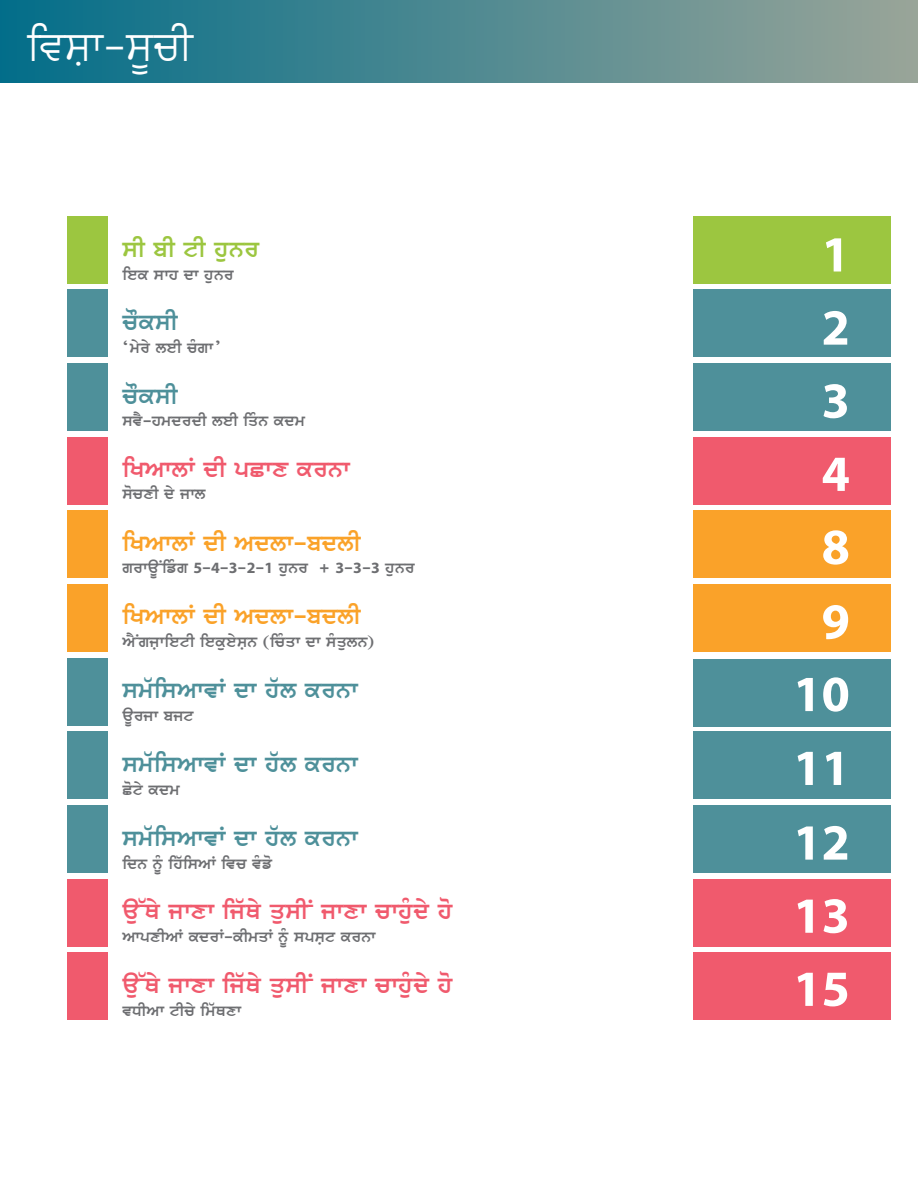
<style>
.page{position:relative;width:918px;height:1188px;background:#fff}
.page>*{position:absolute;margin:0;border:0;box-sizing:border-box;transform-origin:0 0}
.t1{font:700 51px "Myriad Pro";color:#fff}
.t2{font:43.5px "Samtol";color:#fff}
.t3{font:700 24px "Samtol";color:#f05a6d}
.t4{font:700 24px "Samtol";color:#4e909a}
.t5{font:700 24px "Samtol";color:#faa229}
.t6{font:700 24px "Samtol";color:#9cc640}
.t7{font:700 15.75px "Samtol";color:#6d6e71}
.s1{font-family:"Myriad Pro"}
</style>
<div class="page">
<div style="left:694px;top:216px;width:197px;height:68px;background:#9cc640"></div>
<div style="left:694px;top:290px;width:197px;height:67px;background:#4e909a"></div>
<div style="left:694px;top:511px;width:197px;height:67px;background:#faa229"></div>
<div style="left:694px;top:584px;width:197px;height:68px;background:#faa229"></div>
<div style="left:694px;top:659px;width:197px;height:68px;background:#4e909a"></div>
<div style="left:694px;top:731px;width:197px;height:68px;background:#4e909a"></div>
<div style="left:694px;top:805px;width:197px;height:68px;background:#4e909a"></div>
<div style="left:694px;top:879px;width:197px;height:67px;background:#f05a6d"></div>
<div style="left:694px;top:952px;width:197px;height:68px;background:#f05a6d"></div>
<div style="left:694px;top:363px;width:197px;height:68px;background:#4e909a"></div>
<div style="left:694px;top:437px;width:197px;height:68px;background:#f05a6d"></div>
<div style="left:68px;top:216px;width:40px;height:68px;background:#9cc640"></div>
<div style="left:68px;top:290px;width:40px;height:67px;background:#4e909a"></div>
<div style="left:68px;top:511px;width:40px;height:67px;background:#faa229"></div>
<div style="left:68px;top:584px;width:40px;height:68px;background:#faa229"></div>
<div style="left:68px;top:658px;width:40px;height:68px;background:#4e909a"></div>
<div style="left:68px;top:731px;width:40px;height:68px;background:#4e909a"></div>
<div style="left:68px;top:805px;width:40px;height:68px;background:#4e909a"></div>
<div style="left:68px;top:879px;width:40px;height:67px;background:#f05a6d"></div>
<div style="left:68px;top:952px;width:40px;height:68px;background:#f05a6d"></div>
<div style="left:0;top:0;width:918px;height:83px;background:linear-gradient(to right,#026d8a,#9aa599)"></div>
<div style="left:68px;top:363px;width:40px;height:68px;background:#4e909a"></div>
<div style="left:68px;top:437px;width:40px;height:68px;background:#f05a6d"></div>
<h2 class="t2" style="left:27px;top:20px;width:168px">IVSLF-SUCI</h2>
<h3 class="t6" style="left:122px;top:235px;width:138px">SI BI TI HUNR</h3>
<p class="t7" style="left:122px;top:265px;width:113px">IEK SFH DF HUNR</p>
<h3 class="t4" style="left:122px;top:308px;width:57px">COKSI</h3>
<p class="t7" style="left:122px;top:338px;width:100px">‘MYRYLEI CMGF’</p>
<h3 class="t4" style="left:122px;top:381px;width:57px">COKSI</h3>
<p class="t7" style="left:122px;top:411px;width:184px">SVY-HMDRDI LEI IQMN KDM</p>
<h3 class="t3" style="left:122px;top:454px;width:229px">IKAFLF DI PCFX KRNF</h3>
<p class="t7" style="left:122px;top:485px;width:85px">SOCXI DYJFL</p>
<h3 class="t5" style="left:122px;top:528px;width:240px">IKAFLF DI ADLF-BDLI</h3>
<p class="t7" style="left:122px;top:558px;width:294px">GRFAUNIZMG <span class="s1">5</span>-<span class="s1">4</span>-<span class="s1">3</span>-<span class="s1">2</span>-<span class="s1">1</span> HUNR + <span class="s1">3</span>-<span class="s1">3</span>-<span class="s1">3</span> HUNR</p>
<h3 class="t5" style="left:122px;top:602px;width:240px">IKAFLF DI ADLF-BDLI</h3>
<p class="t7" style="left:122px;top:632px;width:254px">AYNGJLFIETI IEKUEYSLN (ICMQF DF SMQULN)</p>
<h3 class="t4" style="left:122px;top:676px;width:237px">SMWISAFVF DF HWL KRNF</h3>
<p class="t7" style="left:122px;top:706px;width:73px">AURJF BJT</p>
<h3 class="t4" style="left:122px;top:750px;width:237px">SMWISAFVF DF HWL KRNF</h3>
<p class="t7" style="left:122px;top:780px;width:59px">COTYKDM</p>
<h3 class="t4" style="left:122px;top:824px;width:237px">SMWISAFVF DF HWL KRNF</h3>
<p class="t7" style="left:122px;top:854px;width:159px">IDN NUM IHWISAF IVC VMZO</p>
<h3 class="t3" style="left:122px;top:897px;width:344px">AUWQYJFXF IJWQYQUSIN JFXF CFHUMDYHO</h3>
<p class="t7" style="left:122px;top:927px;width:255px">AFPXIAF KDRF-KIMQF NUM SPSLT KRNF</p>
<h3 class="t3" style="left:122px;top:971px;width:344px">AUWQYJFXF IJWQYQUSIN JFXF CFHUMDYHO</h3>
<p class="t7" style="left:122px;top:1001px;width:120px">VDIAF TICYIMWQXF</p>
<h1 class="t1" style="left:822px;top:235px;width:30px">1</h1>
<h1 class="t1" style="left:822px;top:308px;width:30px">2</h1>
<h1 class="t1" style="left:822px;top:381px;width:30px">3</h1>
<h1 class="t1" style="left:822px;top:454px;width:30px">4</h1>
<h1 class="t1" style="left:822px;top:527px;width:30px">8</h1>
<h1 class="t1" style="left:822px;top:602px;width:30px">9</h1>
<h1 class="t1" style="left:793px;top:674px;width:58px">10</h1>
<h1 class="t1" style="left:793px;top:748px;width:58px">11</h1>
<h1 class="t1" style="left:793px;top:823px;width:58px">12</h1>
<h1 class="t1" style="left:793px;top:896px;width:58px">13</h1>
<h1 class="t1" style="left:793px;top:969px;width:58px">15</h1>
</div>
